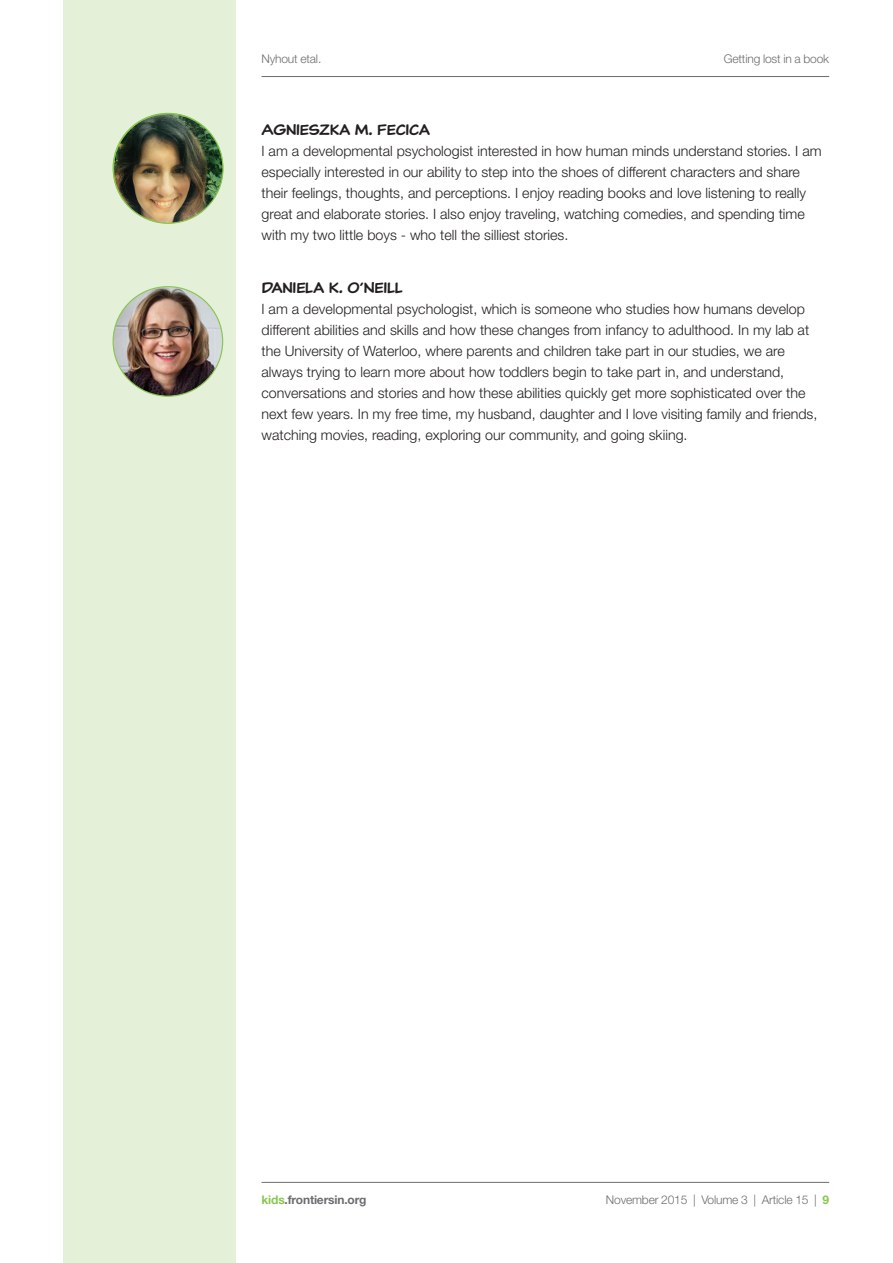
<style>
.page{position:relative;width:893px;height:1263px;background:#fff}
.page>*{position:absolute;margin:0;border:0;box-sizing:border-box;transform-origin:0 0}
.t1{font:15px "Classic Comic";letter-spacing:-.02em;color:#231f20}
.t2{font:300 14.25px/21px "Helvetica Neue LT Std";color:#231f20}
.t3{font:300 12px "Helvetica Neue LT Std";letter-spacing:-.015em;color:#6c6d70}
.t4{font:700 12px "Helvetica Neue LT Std";letter-spacing:-.015em;color:#6c6d70}
.s1{color:#89c650}
.s2{font-weight:700;color:#89c650}
</style>
<div class="page">
<hr style="left:261px;top:76px;width:568px;height:1px;background:#6c6d70">
<div style="left:64px;top:0;width:172px;height:1263px;background:#e4f0d8"></div>
<hr style="left:261px;top:1182px;width:568px;height:1px;background:#6c6d70">
<img style="left:112px;top:286px;width:112px;height:111px">
<img style="left:112px;top:112px;width:112px;height:112px">
<p class="t3" style="left:261px;top:51px;width:61px">Nyhout etal.</p>
<p class="t3" style="left:724px;top:51px;width:107px">Getting lost in a book</p>
<p class="t1" style="left:261px;top:120px;width:170px">AGNIESZKA M. FECICA</p>
<p class="t2" style="left:261px;top:140px;width:562px">I am a developmental psychologist interested in how human minds understand stories. I am especially interested in our ability to step into the shoes of different characters and share their feelings, thoughts, and perceptions. I enjoy reading books and love listening to really great and elaborate stories. I also enjoy traveling, watching comedies, and spending time with my two little boys - who tell the silliest stories.</p>
<p class="t1" style="left:261px;top:277px;width:143px">DANIELA K. O’NEILL</p>
<p class="t2" style="left:261px;top:298px;width:557px">I am a developmental psychologist, which is someone who studies how humans develop different abilities and skills and how these changes from infancy to adulthood. In my lab at the University of Waterloo, where parents and children take part in our studies, we are always trying to learn more about how toddlers begin to take part in, and understand, conversations and stories and how these abilities quickly get more sophisticated over the next few years. In my free time, my husband, daughter and I love visiting family and friends, watching movies, reading, exploring our community, and going skiing.</p>
<p class="t4" style="left:261px;top:1192px;width:107px"><span class="s1">kids</span>.frontiersin.org</p>
<p class="t3" style="left:606px;top:1192px;width:225px">November 2015 | Volume 3 | Article 15 | <span class="s2">9</span></p>
</div>
